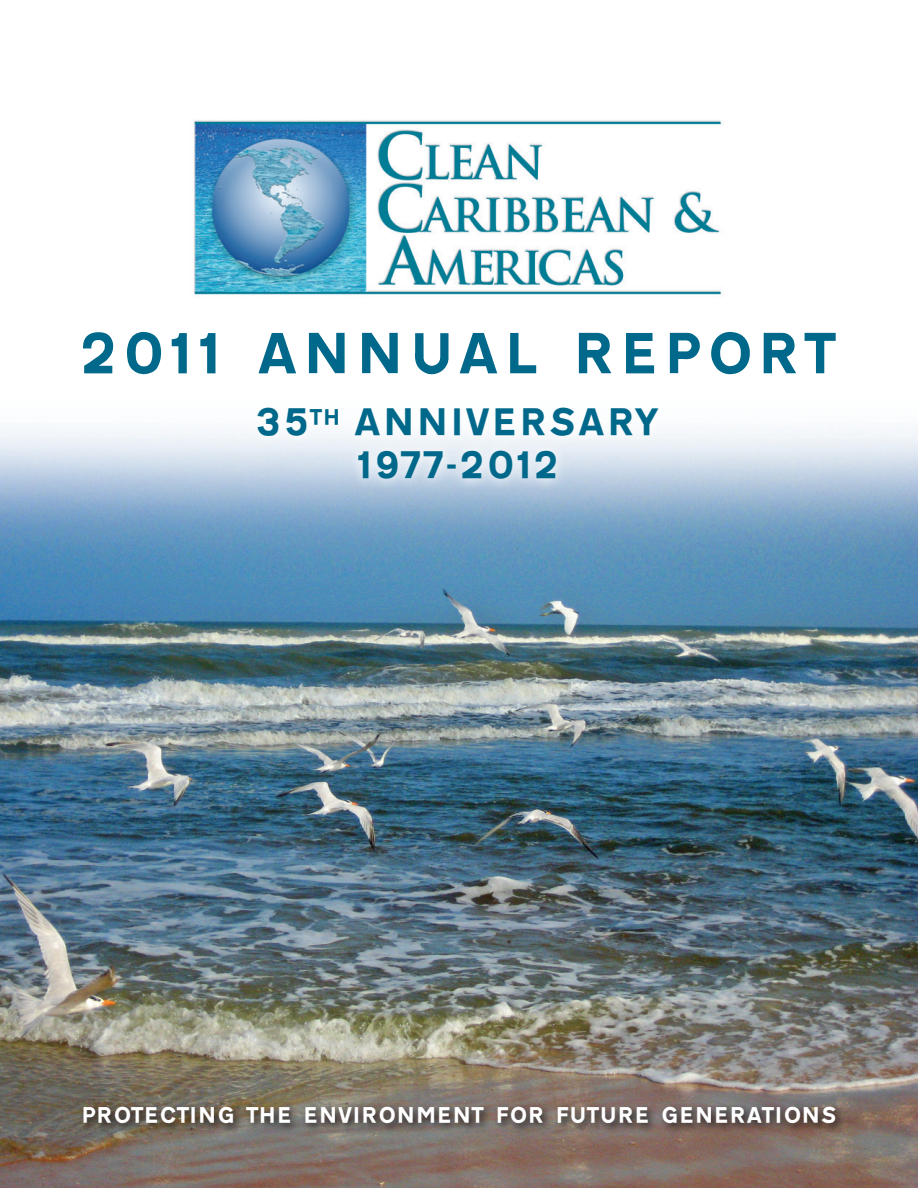
<style>
.page{position:relative;width:918px;height:1188px;background:#fff}
.page>*{position:absolute;margin:0;border:0;box-sizing:border-box;transform-origin:0 0}
.t1{font:800 54px "Transport";letter-spacing:.095em;color:#00688a}
.t2{font:800 36px/43.2px "Transport";letter-spacing:.05em;color:#00688a;text-align:center}
.t3{font:800 21px "Transport";letter-spacing:.02em;color:#fff}
</style>
<div class="page">
<img style="left:0;top:120px;width:918px;height:1068px">
<svg style="left:244px;top:393px;width:424px;height:97px"></svg>
<svg style="left:79px;top:1102px;width:767px;height:32px;background:#6d615a"></svg>
<h1 class="t1" style="left:81px;top:321px;width:757px">2011 ANNUAL REPORT</h1>
<h2 class="t2" style="left:256px;top:401px;width:405px">35<sup>TH</sup> ANN IVERSARY<br>1977-2012</h2>
<p class="t3" style="left:81px;top:1103px;width:31px">PROTE</p>
<p class="t3" style="left:159px;top:1103px;width:220px">CTING THE ENVIRON</p>
<p class="t3" style="left:416px;top:1103px;width:38px">MENT</p>
<p class="t3" style="left:496px;top:1103px;width:31px">FOR</p>
<p class="t3" style="left:555px;top:1103px;width:16px">FUTURE</p>
<p class="t3" style="left:661px;top:1103px;width:17px">GENERAT</p>
<p class="t3" style="left:774px;top:1103px;width:64px">IONS</p>
</div>
